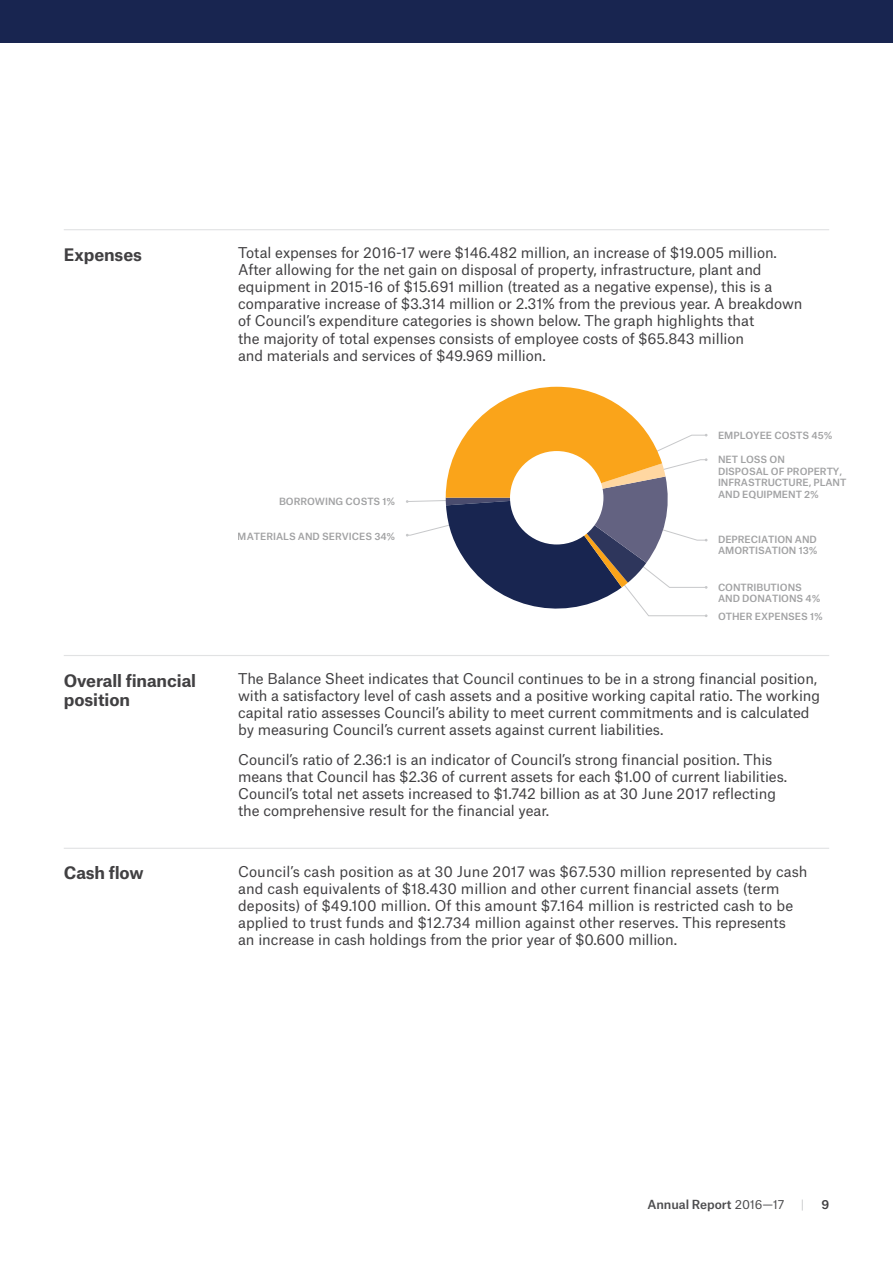
<style>
.page{position:relative;width:893px;height:1263px;background:#fff}
.page>*{position:absolute;margin:0;border:0;box-sizing:border-box;transform-origin:0 0}
.Heading_4{font:700 16.5px/19.8px "Atlas Grotesk";letter-spacing:-.005em;color:#414042}
.Body{font:14.25px/17.1px "Atlas Grotesk";letter-spacing:-.005em;color:#414042}
.t1{font:500 12px "Atlas Grotesk";letter-spacing:-.005em;color:#4d4d4f}
.t2{font:12px "Atlas Grotesk";color:#c7c8ca}
.t3{font:500 12px "Atlas Grotesk";color:#414042}
.t4{font:500 9.6px/11.4px "Atlas Grotesk";letter-spacing:-.005em;color:#636466}
.s1{font-weight:400}
</style>
<div class="page">
<div style="left:0;top:0;width:893px;height:43px;background:#182550"></div>
<hr style="left:64px;top:229px;width:765px;height:1px;background:#e1e2e3">
<svg style="left:406px;top:387px;width:301px;height:230px"></svg>
<div style="left:510px;top:451px;width:93px;height:93px;background:#fff;border-radius:50%"></div>
<hr style="left:64px;top:655px;width:765px;height:1px;background:#e1e2e3">
<hr style="left:64px;top:848px;width:765px;height:1px;background:#e1e2e3">
<p class="Heading_4" style="left:64px;top:243px;width:80px">Expenses</p>
<p class="Body" style="left:238px;top:242px;width:566px">Total expenses for 2016-17 were $146.482 million, an increase of $19.005 million.<br>After allowing for the net gain on disposal of property, infrastructure, plant and equipment in 2015-16 of $15.691 million (treated as a negative expense), this is a comparative increase of $3.314 million or 2.31% from the previous year. A breakdown of Council’s expenditure categories is shown below. The graph highlights that<br>the majority of total expenses consists of employee costs of $65.843 million<br>and materials and services of $49.969 million.</p>
<p class="t4" style="left:279px;top:495px;width:118px">BORROWING COSTS 1%</p>
<p class="t4" style="left:718px;top:428px;width:116px">EMPLOYEE COSTS 45%</p>
<p class="t4" style="left:718px;top:453px;width:130px">NET LOSS ON<br>DISPOSAL OF PROPERTY,<br>INFRASTRUCTURE, PLANT<br>AND EQUIPMENT 2%</p>
<p class="t4" style="left:238px;top:530px;width:159px">MATERIALS AND SERVICES 34%</p>
<p class="t4" style="left:718px;top:532px;width:101px">DEPRECIATION AND<br>AMORTISATION 13%</p>
<p class="t4" style="left:718px;top:580px;width:104px">CONTRIBUTIONS<br>AND DONATIONS 4%</p>
<p class="t4" style="left:718px;top:609px;width:106px">OTHER EXPENSES 1%</p>
<p class="Heading_4" style="left:64px;top:669px;width:134px">Overall financial position</p>
<p class="Body" style="left:238px;top:668px;width:583px">The Balance Sheet indicates that Council continues to be in a strong financial position, with a satisfactory level of cash assets and a positive working capital ratio. The working capital ratio assesses Council’s ability to meet current commitments and is calculated by measuring Council’s current assets against current liabilities.</p>
<p class="Body" style="left:238px;top:749px;width:551px">Council’s ratio of 2.36:1 is an indicator of Council’s strong financial position. This means that Council has $2.36 of current assets for each $1.00 of current liabilities.<br>Council’s total net assets increased to $1.742 billion as at 30 June 2017 reflecting the comprehensive result for the financial year.</p>
<p class="Heading_4" style="left:64px;top:861px;width:81px">Cash flow</p>
<p class="Body" style="left:238px;top:861px;width:571px">Council’s cash position as at 30 June 2017 was $67.530 million represented by cash and cash equivalents of $18.430 million and other current financial assets (term deposits) of $49.100 million. Of this amount $7.164 million is restricted cash to be applied to trust funds and $12.734 million against other reserves. This represents<br>an increase in cash holdings from the prior year of $0.600 million.</p>
<p class="t1" style="left:647px;top:1194px;width:138px">Annual Report <span class="s1">2016—17</span></p>
<p class="t2" style="left:801px;top:1195px;width:5px">|</p>
<p class="t3" style="left:821px;top:1194px;width:9px">9</p>
</div>
